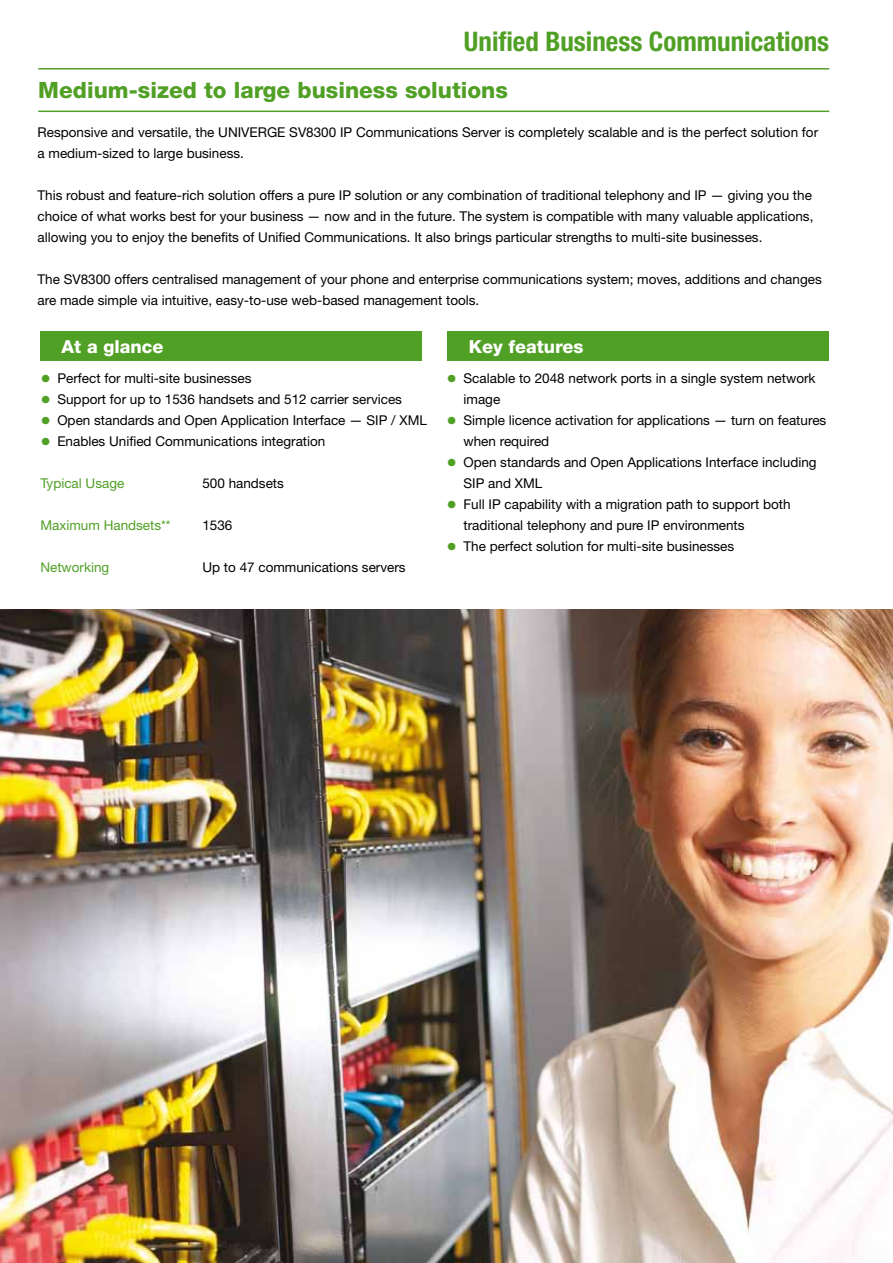
<style>
.page{position:relative;width:893px;height:1263px;background:#fff}
.page>*{position:absolute;margin:0;border:0;box-sizing:border-box;transform-origin:0 0}
.t1{font:700 condensed 27px "Helvetica Neue";color:#51a026}
.t2{font:22.5px "Helvetica Neue Hvy";color:#51a026}
.t3{font:18px "Helvetica Neue Hvy";color:#fff}
.t4{font:13.5px/21px "Helvetica Neue";color:#000}
.t5{font:13.5px "Helvetica Neue";color:#51a026}
.s1{font-weight:300;font-size:21px;color:#51a026}
</style>
<div class="page">
<div style="left:40px;top:332px;width:382px;height:29px;background:#51a026"></div>
<div style="left:447px;top:332px;width:382px;height:29px;background:#51a026"></div>
<img style="left:0;top:610px;width:893px;height:653px">
<hr style="left:38px;top:68px;width:791px;height:2px;background:#51a026">
<hr style="left:38px;top:111px;width:791px;height:1px;background:#51a026">
<h1 class="t1" style="left:464px;top:25px;width:367px">Unified Business Communications</h1>
<h2 class="t2" style="left:38px;top:77px;width:471px">Medium-sized to large business solutions</h2>
<p class="t4" style="left:38px;top:122px;width:782px">Responsive and versatile, the UNIVERGE SV8300 IP Communications Server is completely scalable and is the perfect solution for a medium-sized to large business.</p>
<p class="t4" style="left:38px;top:185px;width:777px;text-align:justify">This robust and feature-rich solution offers a pure IP solution or any combination of traditional telephony and IP — giving you the choice of what works best for your business — now and in the future. The system is compatible with many valuable applications, allowing you to enjoy the benefits of Unified Communications. It also brings particular strengths to multi-site businesses.</p>
<p class="t4" style="left:38px;top:269px;width:786px">The SV8300 offers centralised management of your phone and enterprise communications system; moves, additions and changes are made simple via intuitive, easy-to-use web-based management tools.</p>
<h3 class="t3" style="left:62px;top:336px;width:103px">At a glance</h3>
<h3 class="t3" style="left:469px;top:336px;width:116px">Key features</h3>
<p class="t4" style="left:40px;top:367px;width:213px"><span class="s1">•</span> Perfect for multi-site businesses</p>
<p class="t4" style="left:40px;top:388px;width:363px"><span class="s1">•</span> Support for up to 1536 handsets and 512 carrier services</p>
<p class="t4" style="left:40px;top:409px;width:388px"><span class="s1">•</span> Open standards and Open Application Interface — SIP / XML</p>
<p class="t4" style="left:40px;top:430px;width:287px"><span class="s1">•</span> Enables Unified Communications integration</p>
<p class="t5" style="left:40px;top:475px;width:85px">Typical Usage</p>
<p class="t4" style="left:202px;top:472px;width:83px">500 handsets</p>
<p class="t5" style="left:40px;top:517px;width:132px">Maximum Handsets**</p>
<p class="t4" style="left:202px;top:514px;width:32px">1536</p>
<p class="t5" style="left:40px;top:559px;width:70px">Networking</p>
<p class="t4" style="left:202px;top:556px;width:205px">Up to 47 communications servers</p>
<p class="t4" style="left:463px;top:367px;width:354px;text-indent:-17px"><span class="s1">•</span> Scalable to 2048 network ports in a single system network image</p>
<p class="t4" style="left:463px;top:409px;width:364px;text-indent:-17px"><span class="s1">•</span> Simple licence activation for applications — turn on features when required</p>
<p class="t4" style="left:463px;top:451px;width:355px;text-indent:-17px"><span class="s1">•</span> Open standards and Open Applications Interface including<br>SIP and XML</p>
<p class="t4" style="left:463px;top:493px;width:329px;text-indent:-17px"><span class="s1">•</span> Full IP capability with a migration path to support both traditional telephony and pure IP environments</p>
<p class="t4" style="left:446px;top:535px;width:289px"><span class="s1">•</span> The perfect solution for multi-site businesses</p>
</div>
